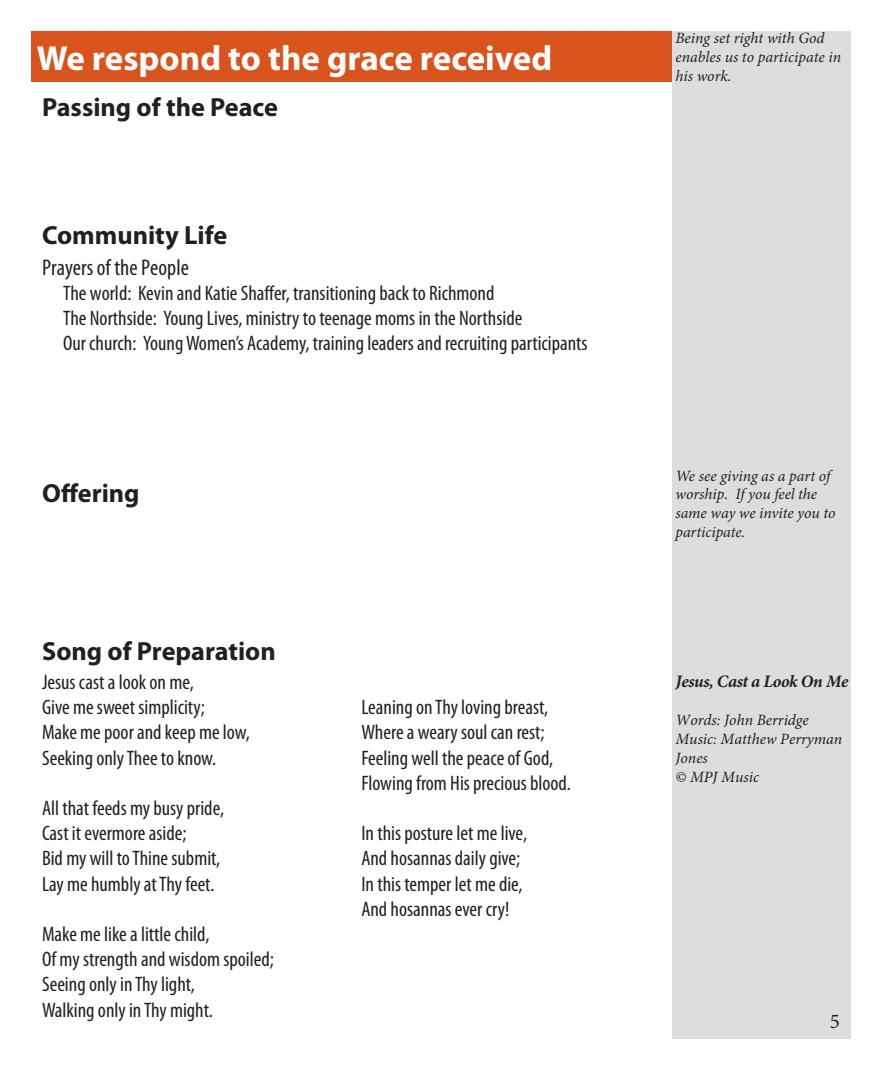
<style>
.page{position:relative;width:882px;height:1071px;background:#fff}
.page>*{position:absolute;margin:0;border:0;box-sizing:border-box;transform-origin:0 0}
.t1{font:700 35px "Myriad Pro";color:#fff}
.t2{font:700 26.25px "Myriad Pro";color:#231f20}
.t3{font:condensed 22.75px "Myriad Pro";color:#231f20}
.t4{font:condensed 21px "Myriad Pro";color:#231f20}
.t5{font:21px "Minion Pro";color:#231f20}
.t6{font:italic 700 17.5px "Minion Pro";letter-spacing:-.02em;color:#231f20}
.t7{font:italic 15.75px/18.9px "Minion Pro";color:#231f20}
</style>
<div class="page">
<div style="left:672px;top:32px;width:178px;height:1008px;background:#dcdddf"></div>
<div style="left:32px;top:32px;width:640px;height:50px;background:#d9531c"></div>
<p class="t1" style="left:37px;top:35px;width:517px">We respond to the grace received</p>
<p class="t2" style="left:42px;top:90px;width:237px">Passing of the Peace</p>
<p class="t2" style="left:42px;top:218px;width:187px">Community Life</p>
<p class="t3" style="left:42px;top:253px;width:148px">Prayers of the People</p>
<p class="t4" style="left:63px;top:280px;width:433px">The world: Kevin and Katie Shaffer, transitioning back to Richmond</p>
<p class="t4" style="left:63px;top:305px;width:461px">The Northside: Young Lives, ministry to teenage moms in the Northside</p>
<p class="t4" style="left:63px;top:331px;width:526px">Our church: Young Women’s Academy, training leaders and recruiting participants</p>
<p class="t2" style="left:42px;top:476px;width:99px">Offering</p>
<p class="t2" style="left:42px;top:634px;width:235px">Song of Preparation</p>
<p class="t4" style="left:42px;top:669px;width:153px">Jesus cast a look on me,</p>
<p class="t4" style="left:42px;top:695px;width:164px">Give me sweet simplicity;</p>
<p class="t4" style="left:42px;top:720px;width:209px">Make me poor and keep me low,</p>
<p class="t4" style="left:42px;top:745px;width:176px">Seeking only Thee to know.</p>
<p class="t4" style="left:42px;top:795px;width:184px">All that feeds my busy pride,</p>
<p class="t4" style="left:42px;top:821px;width:146px">Cast it evermore aside;</p>
<p class="t4" style="left:42px;top:846px;width:180px">Bid my will to Thine submit,</p>
<p class="t4" style="left:42px;top:871px;width:174px">Lay me humbly at Thy feet.</p>
<p class="t4" style="left:42px;top:921px;width:169px">Make me like a little child,</p>
<p class="t4" style="left:42px;top:947px;width:233px">Of my strength and wisdom spoiled;</p>
<p class="t4" style="left:42px;top:972px;width:154px">Seeing only in Thy light,</p>
<p class="t4" style="left:42px;top:997px;width:172px">Walking only in Thy might.</p>
<p class="t4" style="left:361px;top:695px;width:188px">Leaning on Thy loving breast,</p>
<p class="t4" style="left:361px;top:720px;width:185px">Where a weary soul can rest;</p>
<p class="t4" style="left:361px;top:745px;width:193px">Feeling well the peace of God,</p>
<p class="t4" style="left:361px;top:770px;width:211px">Flowing from His precious blood.</p>
<p class="t4" style="left:361px;top:821px;width:167px">In this posture let me live,</p>
<p class="t4" style="left:361px;top:846px;width:160px">And hosannas daily give;</p>
<p class="t4" style="left:361px;top:871px;width:163px">In this temper let me die,</p>
<p class="t4" style="left:361px;top:896px;width:149px">And hosannas ever cry!</p>
<p class="t7" style="left:676px;top:28px;width:167px">Being set right with God enables us to participate in his work.</p>
<p class="t7" style="left:676px;top:466px;width:162px">We see giving as a part of worship. If you feel the same way we invite you to participate.</p>
<p class="t6" style="left:676px;top:669px;width:174px">Jesus, Cast a Look On Me</p>
<p class="t7" style="left:676px;top:711px;width:168px">Words: John Berridge<br>Music: Matthew Perryman<br>Jones</p>
<p class="t7" style="left:676px;top:767px;width:85px">© MPJ Music</p>
<p class="t5" style="left:830px;top:1007px;width:12px">5</p>
</div>
